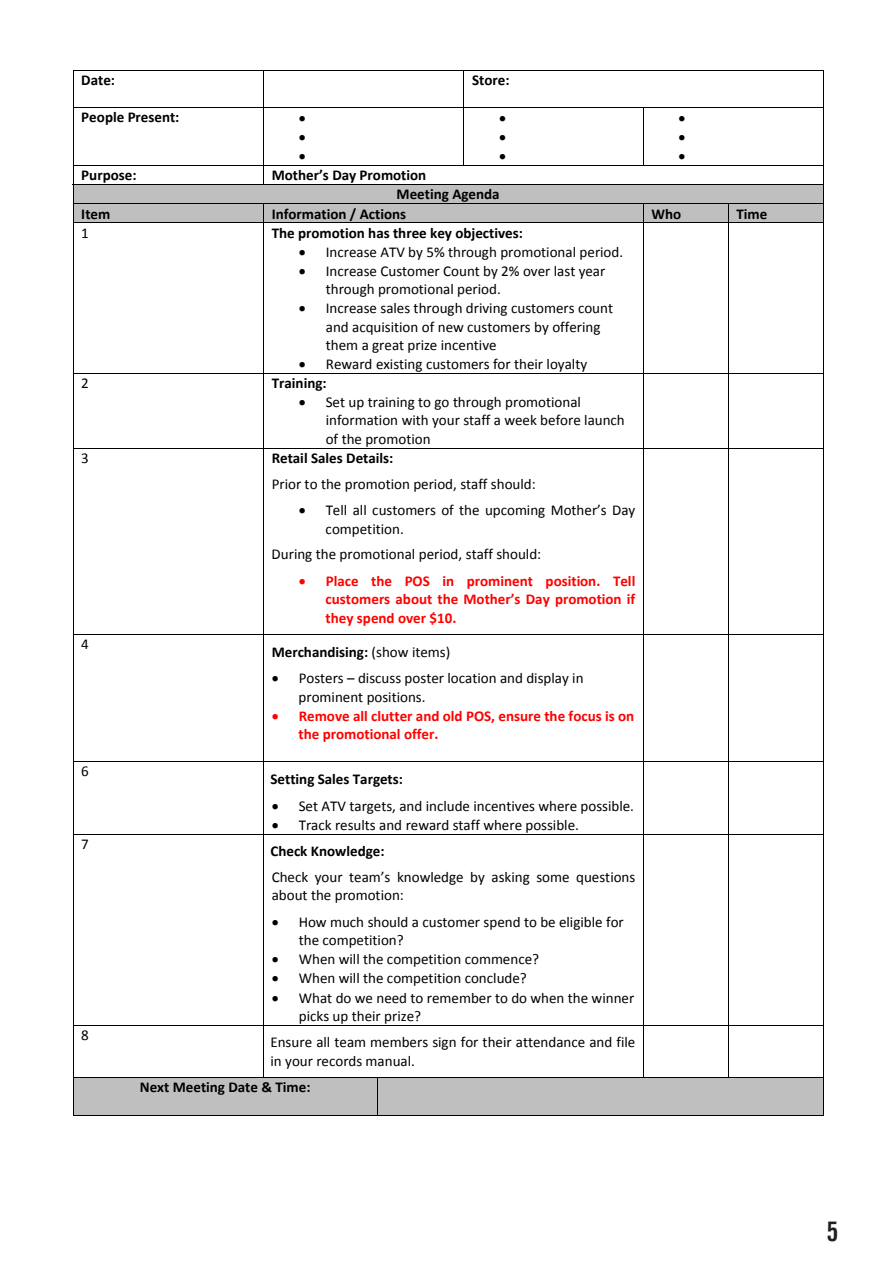
<style>
.page{position:relative;width:893px;height:1263px;background:#fff}
.page>*{position:absolute;margin:0;border:0;box-sizing:border-box;transform-origin:0 0}
.t1{font:27px "Trade Gothic Bold Cond Twenty";color:#231f20}
.t2{font:15px/18.3px "Calibri";color:#000}
.t3{font:700 15px/19px "Calibri";color:#000}
.t4{font:700 15px/18.3px "Calibri";color:#f00;text-align:justify}
.t5{font:15px/19.2px "Symbol";color:#000;text-align:justify}
.s1{font-weight:700}
.s2{font-weight:400}
</style>
<div class="page">
<hr style="left:73px;top:70px;width:750px;height:1px;background:#000">
<hr style="left:73px;top:71px;width:1px;height:36px;background:#000">
<hr style="left:263px;top:71px;width:1px;height:36px;background:#000">
<hr style="left:464px;top:71px;width:1px;height:36px;background:#000">
<hr style="left:823px;top:71px;width:1px;height:36px;background:#000">
<hr style="left:73px;top:107px;width:391px;height:1px;background:#000">
<hr style="left:464px;top:107px;width:179px;height:1px;background:#000">
<hr style="left:643px;top:107px;width:180px;height:1px;background:#000">
<hr style="left:73px;top:108px;width:1px;height:57px;background:#000">
<hr style="left:263px;top:108px;width:1px;height:57px;background:#000">
<hr style="left:464px;top:108px;width:1px;height:57px;background:#000">
<hr style="left:643px;top:108px;width:1px;height:57px;background:#000">
<hr style="left:823px;top:108px;width:1px;height:57px;background:#000">
<hr style="left:73px;top:165px;width:391px;height:1px;background:#000">
<hr style="left:464px;top:165px;width:179px;height:1px;background:#000">
<hr style="left:643px;top:165px;width:180px;height:1px;background:#000">
<svg style="left:263px;top:166px;width:1px;height:18px"></svg>
<div style="left:74px;top:185px;width:749px;height:18px;background:#bfbfbf"></div>
<hr style="left:73px;top:184px;width:191px;height:1px;background:#000">
<hr style="left:264px;top:184px;width:559px;height:1px;background:#000">
<div style="left:74px;top:204px;width:189px;height:19px;background:#bfbfbf"></div>
<div style="left:264px;top:204px;width:379px;height:19px;background:#bfbfbf"></div>
<div style="left:644px;top:204px;width:84px;height:19px;background:#bfbfbf"></div>
<div style="left:729px;top:204px;width:94px;height:19px;background:#bfbfbf"></div>
<hr style="left:73px;top:203px;width:750px;height:1px;background:#000">
<svg style="left:73px;top:166px;width:1px;height:57px"></svg>
<svg style="left:263px;top:204px;width:1px;height:19px"></svg>
<svg style="left:643px;top:204px;width:1px;height:19px"></svg>
<svg style="left:728px;top:204px;width:1px;height:19px"></svg>
<svg style="left:823px;top:166px;width:1px;height:57px"></svg>
<hr style="left:73px;top:223px;width:750px;height:1px;background:#000">
<hr style="left:73px;top:223px;width:1px;height:150px;background:#000">
<hr style="left:263px;top:223px;width:1px;height:150px;background:#000">
<hr style="left:643px;top:223px;width:1px;height:150px;background:#000">
<hr style="left:728px;top:223px;width:1px;height:150px;background:#000">
<hr style="left:823px;top:223px;width:1px;height:150px;background:#000">
<hr style="left:73px;top:373px;width:750px;height:1px;background:#000">
<hr style="left:73px;top:374px;width:1px;height:74px;background:#000">
<hr style="left:263px;top:374px;width:1px;height:74px;background:#000">
<hr style="left:643px;top:374px;width:1px;height:74px;background:#000">
<hr style="left:728px;top:374px;width:1px;height:74px;background:#000">
<hr style="left:823px;top:374px;width:1px;height:74px;background:#000">
<hr style="left:73px;top:448px;width:750px;height:1px;background:#000">
<hr style="left:73px;top:449px;width:1px;height:185px;background:#000">
<hr style="left:263px;top:449px;width:1px;height:185px;background:#000">
<hr style="left:643px;top:449px;width:1px;height:185px;background:#000">
<hr style="left:728px;top:449px;width:1px;height:185px;background:#000">
<hr style="left:823px;top:449px;width:1px;height:185px;background:#000">
<hr style="left:73px;top:634px;width:750px;height:1px;background:#000">
<hr style="left:73px;top:635px;width:1px;height:126px;background:#000">
<hr style="left:263px;top:635px;width:1px;height:126px;background:#000">
<hr style="left:643px;top:635px;width:1px;height:126px;background:#000">
<hr style="left:728px;top:635px;width:1px;height:126px;background:#000">
<hr style="left:823px;top:635px;width:1px;height:126px;background:#000">
<hr style="left:73px;top:761px;width:750px;height:1px;background:#000">
<hr style="left:73px;top:762px;width:1px;height:72px;background:#000">
<hr style="left:263px;top:762px;width:1px;height:72px;background:#000">
<hr style="left:643px;top:762px;width:1px;height:72px;background:#000">
<hr style="left:728px;top:762px;width:1px;height:72px;background:#000">
<hr style="left:823px;top:762px;width:1px;height:72px;background:#000">
<hr style="left:73px;top:834px;width:750px;height:1px;background:#000">
<hr style="left:73px;top:834px;width:1px;height:191px;background:#000">
<hr style="left:263px;top:834px;width:1px;height:191px;background:#000">
<hr style="left:643px;top:834px;width:1px;height:191px;background:#000">
<hr style="left:728px;top:834px;width:1px;height:191px;background:#000">
<hr style="left:823px;top:834px;width:1px;height:191px;background:#000">
<hr style="left:73px;top:1025px;width:750px;height:1px;background:#000">
<hr style="left:73px;top:1026px;width:1px;height:51px;background:#000">
<hr style="left:263px;top:1026px;width:1px;height:51px;background:#000">
<hr style="left:643px;top:1026px;width:1px;height:51px;background:#000">
<hr style="left:728px;top:1026px;width:1px;height:51px;background:#000">
<hr style="left:823px;top:1026px;width:1px;height:51px;background:#000">
<div style="left:74px;top:1078px;width:303px;height:37px;background:#bfbfbf"></div>
<div style="left:377px;top:1078px;width:446px;height:37px;background:#bfbfbf"></div>
<hr style="left:73px;top:1077px;width:750px;height:1px;background:#000">
<hr style="left:73px;top:1078px;width:1px;height:37px;background:#000">
<hr style="left:73px;top:1115px;width:304px;height:1px;background:#000">
<hr style="left:377px;top:1078px;width:1px;height:37px;background:#000">
<hr style="left:377px;top:1115px;width:446px;height:1px;background:#000">
<hr style="left:823px;top:1078px;width:1px;height:37px;background:#000">
<p class="t3" style="left:81px;top:70px;width:35px">Date:</p>
<p class="t3" style="left:472px;top:70px;width:39px">Store:</p>
<p class="t3" style="left:81px;top:108px;width:100px">People Present:</p>
<p class="t5" style="left:299px;top:108px;width:8px">• • •</p>
<p class="t5" style="left:499px;top:108px;width:8px">• • •</p>
<p class="t5" style="left:679px;top:108px;width:8px">• • •</p>
<p class="t3" style="left:81px;top:166px;width:57px">Purpose:</p>
<p class="t3" style="left:397px;top:166px;width:105px;text-indent:-125px">Mother’s Day Promotion<br>Meeting Agenda</p>
<p class="t3" style="left:81px;top:204px;width:31px">Item</p>
<p class="t3" style="left:272px;top:204px;width:136px">Information / Actions</p>
<p class="t3" style="left:652px;top:204px;width:31px">Who</p>
<p class="t3" style="left:736px;top:204px;width:32px">Time</p>
<p class="t2" style="left:81px;top:223px;width:9px">1</p>
<p class="t3" style="left:272px;top:223px;width:253px">The promotion has three key objectives:</p>
<p class="t2" style="left:299px;top:243px;width:326px">• Increase ATV by 5% through promotional period.</p>
<p class="t2" style="left:326px;top:262px;width:281px;text-indent:-27px">• Increase Customer Count by 2% over last year through promotional period.</p>
<p class="t2" style="left:326px;top:299px;width:289px;text-indent:-27px">• Increase sales through driving customers count and acquisition of new customers by offering them a great prize incentive</p>
<p class="t2" style="left:299px;top:355px;width:290px">• Reward existing customers for their loyalty</p>
<p class="t2" style="left:81px;top:374px;width:9px">2</p>
<p class="t3" style="left:272px;top:373px;width:57px">Training:</p>
<p class="t2" style="left:326px;top:393px;width:300px;text-indent:-27px">• Set up training to go through promotional information with your staff a week before launch of the promotion</p>
<p class="t2" style="left:81px;top:449px;width:9px">3</p>
<p class="t2" style="left:272px;top:445px;width:266px;line-height:25.8px"><span class="s1">Retail Sales Details:<br></span>Prior to the promotion period, staff should:</p>
<p class="t2" style="left:326px;top:501px;width:311px;text-indent:-27px">• Tell all customers of the upcoming Mother’s Day competition.</p>
<p class="t2" style="left:272px;top:545px;width:271px">During the promotional period, staff should:</p>
<p class="t4" style="left:326px;top:572px;width:311px;text-indent:-27px">• Place the POS in prominent position. Tell customers about the Mother’s Day promotion if they spend over $10.</p>
<p class="t2" style="left:81px;top:635px;width:9px">4</p>
<p class="t3" style="left:272px;top:642px;width:180px">Merchandising: <span class="s2">(show items)</span></p>
<p class="t2" style="left:299px;top:669px;width:286px;text-indent:-27px">• Posters – discuss poster location and display in prominent positions.</p>
<p class="t4" style="left:299px;top:706px;width:337px;text-indent:-27px">• Remove all clutter and old POS, ensure the focus is on the promotional offer.</p>
<p class="t2" style="left:81px;top:762px;width:9px">6</p>
<p class="t3" style="left:270px;top:769px;width:134px">Setting Sales Targets:</p>
<p class="t2" style="left:272px;top:796px;width:364px">• Set ATV targets, and include incentives where possible.</p>
<p class="t2" style="left:272px;top:815px;width:309px">• Track results and reward staff where possible.</p>
<p class="t2" style="left:81px;top:835px;width:9px">7</p>
<p class="t2" style="left:270px;top:838px;width:366px;line-height:25.8px"><span class="s1">Check Knowledge:<br></span>Check your team’s knowledge by asking some questions</p>
<p class="t2" style="left:272px;top:886px;width:134px">about the promotion:</p>
<p class="t2" style="left:299px;top:913px;width:327px;text-indent:-27px">• How much should a customer spend to be eligible for the competition?</p>
<p class="t2" style="left:272px;top:950px;width:269px">• When will the competition commence?</p>
<p class="t2" style="left:272px;top:969px;width:257px">• When will the competition conclude?</p>
<p class="t2" style="left:299px;top:988px;width:337px;text-indent:-27px">• What do we need to remember to do when the winner picks up their prize?</p>
<p class="t2" style="left:81px;top:1026px;width:9px">8</p>
<p class="t2" style="left:270px;top:1033px;width:366px">Ensure all team members sign for their attendance and file in your records manual.</p>
<p class="t3" style="left:140px;top:1078px;width:172px">Next Meeting Date &amp; Time:</p>
<h1 class="t1" style="left:826px;top:1214px;width:13px">5</h1>
</div>
